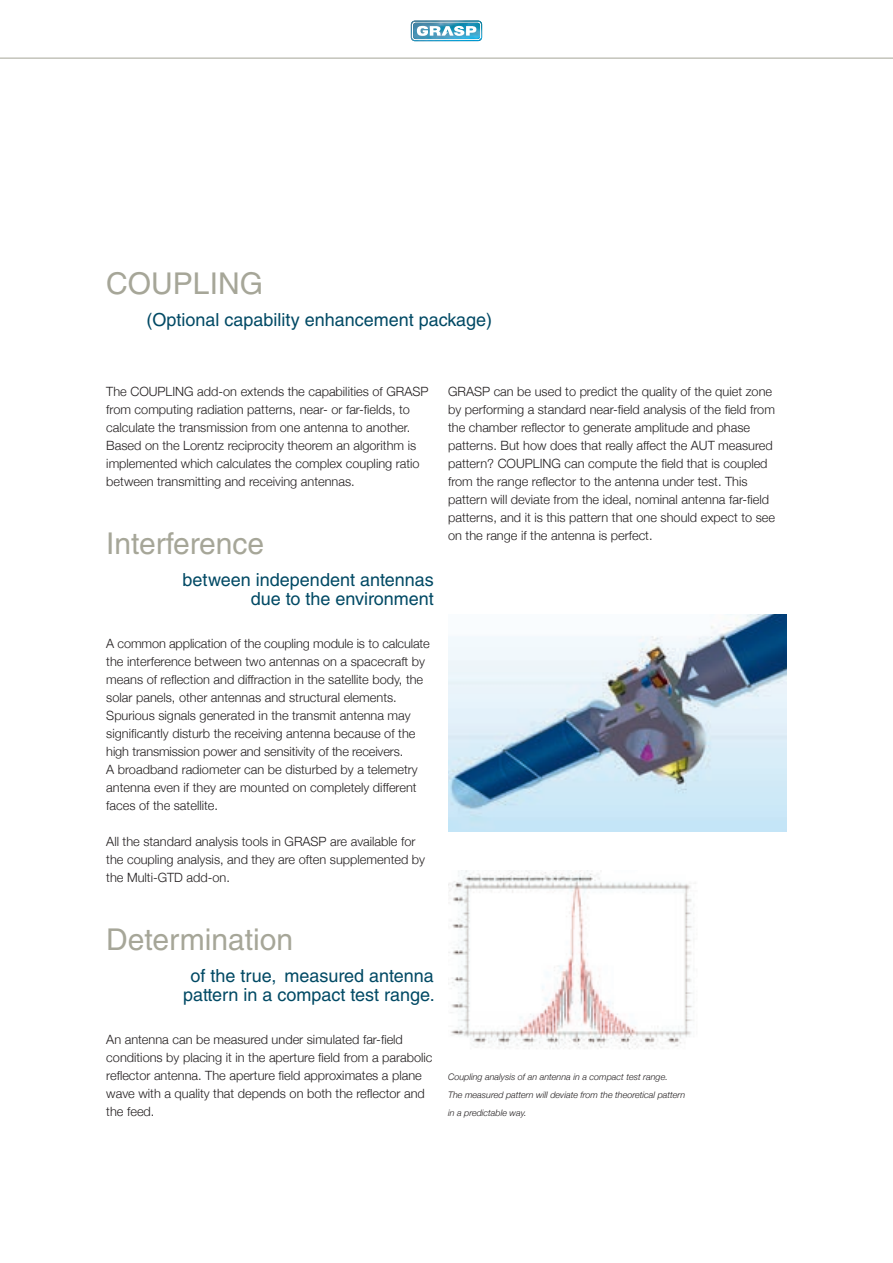
<style>
.page{position:relative;width:893px;height:1263px;background:#fff}
.page>*{position:absolute;margin:0;border:0;box-sizing:border-box;transform-origin:0 0}
.t1{font:30px "Helvetica LT Std";color:#a6a698}
.t2{font:18px/19.5px "Helvetica LT Std";color:#004964;text-align:right}
.t3{font:300 12.75px/18px "Helvetica Neue";color:#231f20}
.t4{font:italic 300 9px/18px "Helvetica Neue";color:#231f20}
</style>
<div class="page">
<img style="left:449px;top:614px;width:338px;height:217px">
<svg style="left:411px;top:21px;width:71px;height:20px"></svg>
<hr style="left:0;top:58px;width:893px;height:1px;background:#a6a698">
<img style="left:448px;top:871px;width:248px;height:179px">
<h1 class="t1" style="left:106px;top:266px;width:158px">COUPLING</h1>
<h2 class="t2" style="left:146px;top:309px;width:347px">(Optional capability enhancement package)</h2>
<p class="t3" style="left:106px;top:382px;width:324px">The COUPLING add-on extends the capabilities of GRASP from computing radiation patterns, near- or far-fields, to calculate the transmission from one antenna to another.<br>Based on the Lorentz reciprocity theorem an algorithm is implemented which calculates the complex coupling ratio between transmitting and receiving antennas.</p>
<h1 class="t1" style="left:106px;top:526px;width:159px">Interference</h1>
<h2 class="t2" style="left:182px;top:570px;width:253px">between independent antennas due to the environment</h2>
<p class="t3" style="left:106px;top:634px;width:325px">A common application of the coupling module is to calculate the interference between two antennas on a spacecraft by means of reflection and diffraction in the satellite body, the solar panels, other antennas and structural elements.<br>Spurious signals generated in the transmit antenna may significantly disturb the receiving antenna because of the high transmission power and sensitivity of the receivers.<br>A broadband radiometer can be disturbed by a telemetry antenna even if they are mounted on completely different faces of the satellite.</p>
<p class="t3" style="left:106px;top:832px;width:320px">All the standard analysis tools in GRASP are available for the coupling analysis, and they are often supplemented by the Multi-GTD add-on.</p>
<p class="t3" style="left:448px;top:382px;width:329px">GRASP can be used to predict the quality of the quiet zone by performing a standard near-field analysis of the field from the chamber reflector to generate amplitude and phase patterns. But how does that really affect the AUT measured pattern? COUPLING can compute the field that is coupled from the range reflector to the antenna under test. This pattern will deviate from the ideal, nominal antenna far-field patterns, and it is this pattern that one should expect to see on the range if the antenna is perfect.</p>
<h1 class="t1" style="left:106px;top:922px;width:188px">Determination</h1>
<h2 class="t2" style="left:183px;top:966px;width:253px;text-align:center">of the true, measured antenna pattern in a compact test range.</h2>
<p class="t3" style="left:106px;top:1030px;width:328px">An antenna can be measured under simulated far-field conditions by placing it in the aperture field from a parabolic reflector antenna. The aperture field approximates a plane wave with a quality that depends on both the reflector and the feed.</p>
<p class="t4" style="left:448px;top:1067px;width:239px">Coupling analysis of an antenna in a compact test range.<br>The measured pattern will deviate from the theoretical pattern in a predictable way.</p>
</div>
